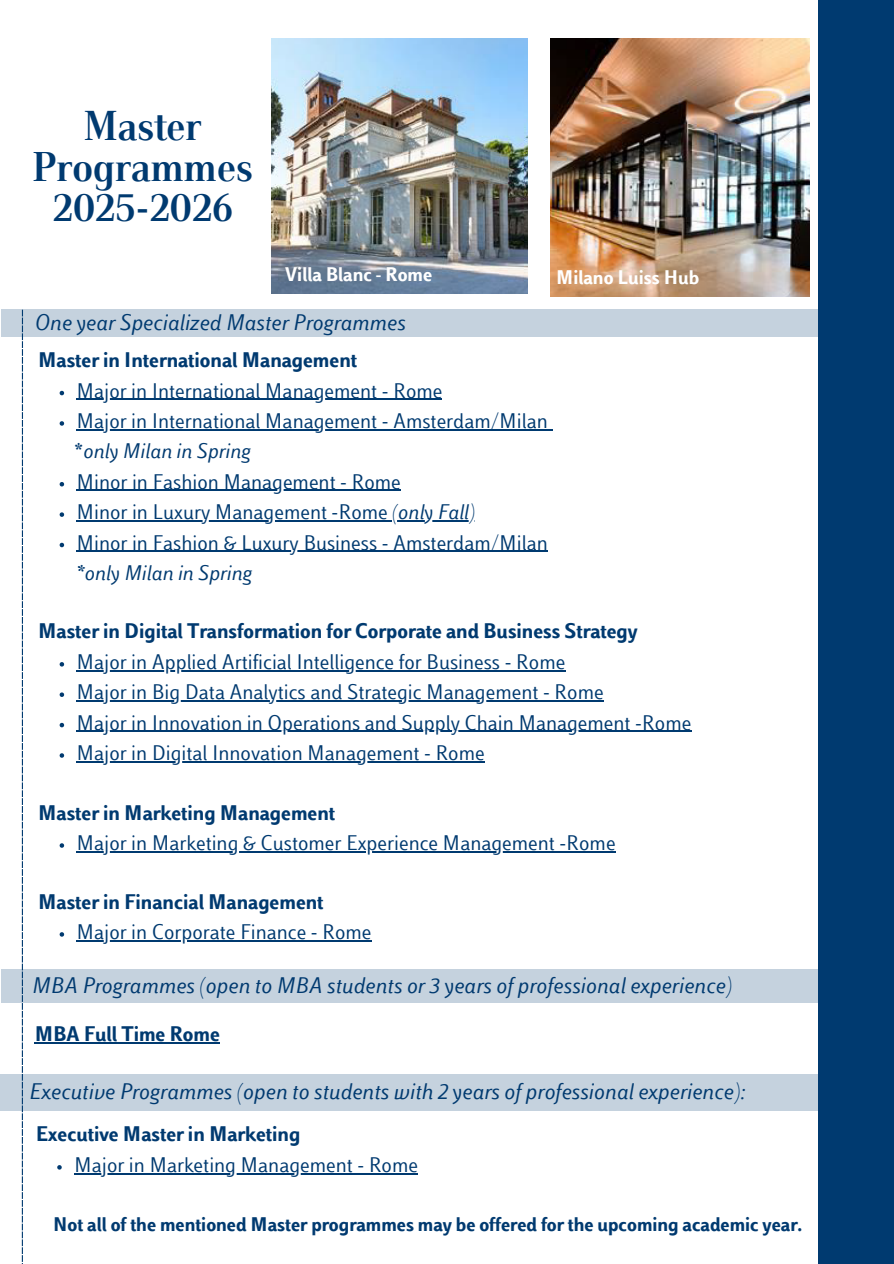
<style>
.page{position:relative;width:894px;height:1264px;background:#fff}
.page>*{position:absolute;margin:0;border:0;box-sizing:border-box;transform-origin:0 0}
.t1{font:700 43.35px/40.5px "Luiss Serif";color:#003a70;text-align:center}
.t2{font:italic 24px "Luiss Sans";color:#003a70}
.t3{font:22.5px "Luiss Sans";color:#003a70}
.t4{font:700 22.5px "Luiss Sans";color:#003a70}
.t5{font:italic 22.5px "Luiss Sans";color:#003a70}
.t6{font:700 21px "Luiss Sans";color:#003a70}
.t7{font:700 21px "Luiss Sans";color:#fff}
.s1{font-style:normal}
.s2{font-style:italic}
</style>
<div class="page">
<div style="left:1px;top:310px;width:892px;height:27px;background:#c5d2de"></div>
<svg style="left:60px;top:391px;width:4px;height:4px"></svg>
<hr style="left:76px;top:399px;width:366px;height:1px;background:#003a70">
<svg style="left:60px;top:421px;width:4px;height:5px"></svg>
<hr style="left:76px;top:429px;width:471px;height:1px;background:#003a70">
<svg style="left:60px;top:482px;width:4px;height:4px"></svg>
<hr style="left:76px;top:490px;width:325px;height:1px;background:#003a70">
<svg style="left:60px;top:512px;width:4px;height:5px"></svg>
<hr style="left:76px;top:520px;width:316px;height:1px;background:#003a70">
<hr style="left:392px;top:520px;width:83px;height:1px;background:#003a70">
<svg style="left:60px;top:543px;width:4px;height:4px"></svg>
<hr style="left:76px;top:550px;width:471px;height:2px;background:#003a70">
<svg style="left:60px;top:662px;width:4px;height:4px"></svg>
<hr style="left:76px;top:670px;width:76px;height:1px;background:#003a70">
<hr style="left:152px;top:670px;width:413px;height:1px;background:#003a70">
<svg style="left:60px;top:692px;width:4px;height:5px"></svg>
<hr style="left:76px;top:700px;width:76px;height:1px;background:#003a70">
<hr style="left:152px;top:700px;width:451px;height:1px;background:#003a70">
<svg style="left:60px;top:723px;width:4px;height:4px"></svg>
<hr style="left:76px;top:730px;width:76px;height:2px;background:#003a70">
<hr style="left:152px;top:730px;width:539px;height:2px;background:#003a70">
<svg style="left:60px;top:753px;width:4px;height:4px"></svg>
<hr style="left:76px;top:761px;width:76px;height:1px;background:#003a70">
<hr style="left:152px;top:761px;width:332px;height:1px;background:#003a70">
<svg style="left:60px;top:843px;width:4px;height:4px"></svg>
<hr style="left:76px;top:851px;width:76px;height:1px;background:#003a70">
<hr style="left:152px;top:851px;width:463px;height:1px;background:#003a70">
<svg style="left:60px;top:932px;width:4px;height:4px"></svg>
<hr style="left:76px;top:940px;width:76px;height:1px;background:#003a70">
<hr style="left:152px;top:940px;width:219px;height:1px;background:#003a70">
<hr style="left:35px;top:1042px;width:185px;height:1px;background:#003a70">
<svg style="left:57px;top:1165px;width:5px;height:4px"></svg>
<hr style="left:74px;top:1172px;width:344px;height:2px;background:#003a70">
<svg style="left:22px;top:310px;width:1px;height:952px"></svg>
<div style="left:1px;top:969px;width:892px;height:34px;background:#c5d2de"></div>
<div style="left:0;top:1073px;width:893px;height:37px;background:#c5d2de"></div>
<img style="left:271px;top:38px;width:256px;height:255px">
<img style="left:550px;top:38px;width:258px;height:259px">
<div style="left:817px;top:0;width:76px;height:1263px;background:#003a70"></div>
<p class="t1" style="left:33px;top:110px;width:222px">Master<br>Programmes<br>2025-2026</p>
<h2 class="t7" style="left:285px;top:267px;width:148px">Villa Blanc - Rome</h2>
<p class="t7" style="left:556px;top:270px;width:144px">Milano Luiss Hub</p>
<p class="t2" style="left:35px;top:314px;width:372px">One year Specialized Master Programmes</p>
<p class="t4" style="left:38px;top:352px;width:320px">Master in International Management</p>
<p class="t3" style="left:76px;top:382px;width:367px">Major in International Management - Rome</p>
<p class="t3" style="left:76px;top:413px;width:472px">Major in International Management - Amsterdam/Milan</p>
<p class="t5" style="left:74px;top:443px;width:178px"><span class="s1">*</span>only Milan in Spring</p>
<p class="t3" style="left:76px;top:473px;width:326px">Minor in Fashion Management - Rome</p>
<p class="t3" style="left:76px;top:504px;width:400px">Minor in Luxury Management -Rome <span class="s2">(only Fall)</span></p>
<h2 class="t3" style="left:76px;top:534px;width:472px">Minor in Fashion &amp; Luxury Business - Amsterdam/Milan</h2>
<p class="t5" style="left:75px;top:565px;width:178px">*only Milan in Spring</p>
<p class="t4" style="left:38px;top:623px;width:600px">Master in Digital Transformation for Corporate and Business Strategy</p>
<p class="t3" style="left:76px;top:653px;width:490px">Major in Applied Artificial Intelligence for Business - Rome</p>
<p class="t3" style="left:76px;top:684px;width:528px">Major in Big Data Analytics and Strategic Management - Rome</p>
<p class="t3" style="left:76px;top:714px;width:616px">Major in Innovation in Operations and Supply Chain Management -Rome</p>
<p class="t3" style="left:76px;top:745px;width:409px">Major in Digital Innovation Management - Rome</p>
<p class="t4" style="left:38px;top:804px;width:298px">Master in Marketing Management</p>
<p class="t3" style="left:76px;top:835px;width:540px">Major in Marketing &amp; Customer Experience Management -Rome</p>
<p class="t4" style="left:38px;top:893px;width:287px">Master in Financial Management</p>
<p class="t3" style="left:76px;top:923px;width:296px">Major in Corporate Finance - Rome</p>
<h2 class="t2" style="left:32px;top:977px;width:701px">MBA Programmes (open to MBA students or 3 years of professional experience)</h2>
<p class="t4" style="left:35px;top:1026px;width:186px">MBA Full Time Rome</p>
<p class="t2" style="left:29px;top:1082px;width:718px">Executive Programmes (open to students with 2 years of professional experience):</p>
<p class="t4" style="left:36px;top:1126px;width:266px">Executive Master in Marketing</p>
<p class="t3" style="left:74px;top:1156px;width:345px">Major in Marketing Management - Rome</p>
<p class="t6" style="left:53px;top:1216px;width:750px">Not all of the mentioned Master programmes may be offered for the upcoming academic year.</p>
</div>
